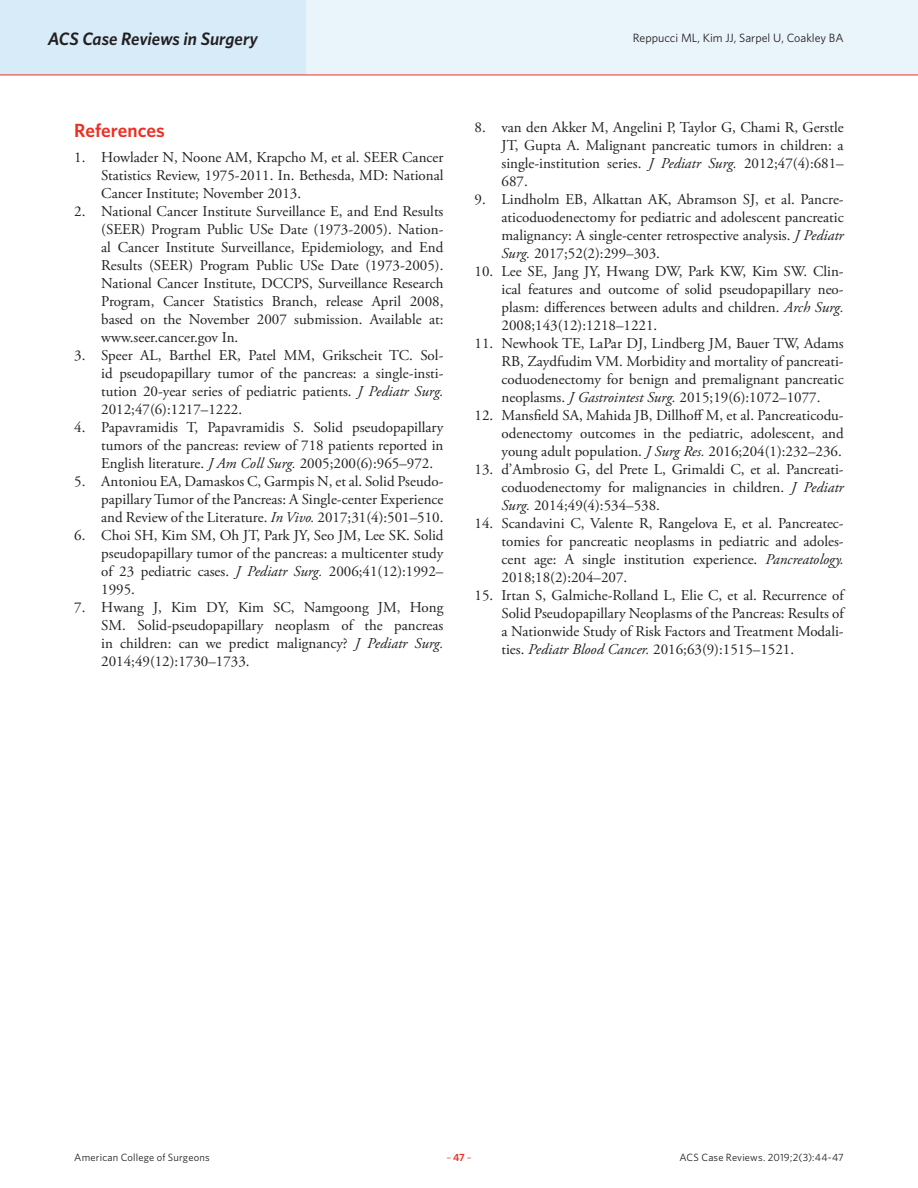
<style>
.page{position:relative;width:918px;height:1188px;background:#fff}
.page>*{position:absolute;margin:0;border:0;box-sizing:border-box;transform-origin:0 0}
.Article_Subhead{font:600 19.2px "Whitney";color:#ee2e22}
.t1{font:italic 600 18px "Whitney";letter-spacing:-.005em;color:#231f20}
.t2{font:15px/18px "Adobe Garamond Pro";color:#231f20;text-align:justify}
.t3{font:12px "Whitney";color:#231f20}
.t4{font:10.5px "Whitney";letter-spacing:.015em;color:#231f20}
.t5{font:10.5px "Whitney";color:#ee2e22}
.s1{font-style:italic}
.s2{font-weight:600}
</style>
<div class="page">
<div style="left:0;top:0;width:918px;height:75px;background:#eaf5fb"></div>
<div style="left:0;top:0;width:306px;height:75px;background:#d7ebf8"></div>
<hr style="left:0;top:75px;width:918px;height:1px;background:#ee2e22">
<p class="t1" style="left:48px;top:26px;width:212px">ACS Case Reviews in Surgery</p>
<p class="t3" style="left:633px;top:30px;width:212px">Reppucci ML, Kim JJ, Sarpel U, Coakley BA</p>
<p class="Article_Subhead" style="left:74px;top:117px;width:92px">References</p>
<p class="t2" style="left:101px;top:149px;width:344px;text-indent:-27px">1. Howlader N, Noone AM, Krapcho M, et al. SEER Cancer Statistics Review, 1975-2011. In. Bethesda, MD: National Cancer Institute; November 2013.</p>
<p class="t2" style="left:101px;top:203px;width:344px;text-indent:-27px">2. National Cancer Institute Surveillance E, and End Results (SEER) Program Public USe Date (1973-2005). Nation&shy;al Cancer Institute Surveillance, Epidemiology, and End Results (SEER) Program Public USe Date (1973-2005).<br>National Cancer Institute, DCCPS, Surveillance Research Program, Cancer Statistics Branch, release April 2008, based on the November 2007 submission. Available at: www.seer.cancer.gov In.</p>
<p class="t2" style="left:101px;top:347px;width:344px;text-indent:-27px">3. Speer AL, Barthel ER, Patel MM, Grikscheit TC. Sol&shy;id pseudopapillary tumor of the pancreas: a single-insti&shy;tution 20-year series of pediatric patients. <span class="s1">J Pediatr Surg.<br></span>2012;47(6):1217–1222.</p>
<p class="t2" style="left:101px;top:419px;width:344px;text-indent:-27px">4. Papavramidis T, Papavramidis S. Solid pseudopapillary tumors of the pancreas: review of 718 patients reported in English literature. <span class="s1">J Am Coll Surg.</span> 2005;200(6):965–972.</p>
<p class="t2" style="left:101px;top:473px;width:344px;text-indent:-27px">5. Antoniou EA, Damaskos C, Garmpis N, et al. Solid Pseudo&shy;papillary Tumor of the Pancreas: A Single-center Experience and Review of the Literature. <span class="s1">In Vivo.</span> 2017;31(4):501–510.</p>
<p class="t2" style="left:101px;top:527px;width:344px;text-indent:-27px">6. Choi SH, Kim SM, Oh JT, Park JY, Seo JM, Lee SK. Solid pseudopapillary tumor of the pancreas: a multicenter study of 23 pediatric cases. <span class="s1">J Pediatr Surg.</span> 2006;41(12):1992– 1995.</p>
<p class="t2" style="left:101px;top:599px;width:344px;text-indent:-27px">7. Hwang J, Kim DY, Kim SC, Namgoong JM, Hong SM. Solid-pseudopapillary neoplasm of the pancreas in children: can we predict malignancy? <span class="s1">J Pediatr Surg.<br></span>2014;49(12):1730–1733.</p>
<p class="t2" style="left:502px;top:119px;width:344px;text-indent:-27px">8. van den Akker M, Angelini P, Taylor G, Chami R, Gerstle JT, Gupta A. Malignant pancreatic tumors in children: a single-institution series. <span class="s1">J Pediatr Surg.</span> 2012;47(4):681– 687.</p>
<p class="t2" style="left:502px;top:191px;width:344px;text-indent:-27px">9. Lindholm EB, Alkattan AK, Abramson SJ, et al. Pancre&shy;aticoduodenectomy for pediatric and adolescent pancreatic malignancy: A single-center retrospective analysis. <span class="s1">J Pediatr Surg.</span> 2017;52(2):299–303.</p>
<p class="t2" style="left:502px;top:263px;width:344px;text-indent:-27px">10. Lee SE, Jang JY, Hwang DW, Park KW, Kim SW. Clin&shy;ical features and outcome of solid pseudopapillary neo&shy;plasm: differences between adults and children. <span class="s1">Arch Surg.<br></span>2008;143(12):1218–1221.</p>
<p class="t2" style="left:502px;top:335px;width:344px;text-indent:-27px">11. Newhook TE, LaPar DJ, Lindberg JM, Bauer TW, Adams RB, Zaydfudim VM. Morbidity and mortality of pancreati&shy;coduodenectomy for benign and premalignant pancreatic neoplasms. <span class="s1">J Gastrointest Surg.</span> 2015;19(6):1072–1077.</p>
<p class="t2" style="left:502px;top:407px;width:344px;text-indent:-27px">12. Mansfield SA, Mahida JB, Dillhoff M, et al. Pancreaticodu&shy;odenectomy outcomes in the pediatric, adolescent, and young adult population. <span class="s1">J Surg Res.</span> 2016;204(1):232–236.</p>
<p class="t2" style="left:502px;top:461px;width:344px;text-indent:-27px">13. d’Ambrosio G, del Prete L, Grimaldi C, et al. Pancreati&shy;coduodenectomy for malignancies in children. <span class="s1">J Pediatr Surg.</span> 2014;49(4):534–538.</p>
<p class="t2" style="left:502px;top:515px;width:344px;text-indent:-27px">14. Scandavini C, Valente R, Rangelova E, et al. Pancreatec&shy;tomies for pancreatic neoplasms in pediatric and adoles&shy;cent age: A single institution experience. <span class="s1">Pancreatology.<br></span>2018;18(2):204–207.</p>
<p class="t2" style="left:502px;top:587px;width:344px;text-indent:-27px">15. Irtan S, Galmiche-Rolland L, Elie C, et al. Recurrence of Solid Pseudopapillary Neoplasms of the Pancreas: Results of a Nationwide Study of Risk Factors and Treatment Modali&shy;ties. <span class="s1">Pediatr Blood Cancer.</span> 2016;63(9):1515–1521.</p>
<p class="t4" style="left:74px;top:1150px;width:137px">American College of Surgeons</p>
<p class="t5" style="left:447px;top:1150px;width:26px">–<span class="s2">47</span>–</p>
<p class="t4" style="left:679px;top:1150px;width:166px">ACS Case Reviews. 2019;2(3):44-47</p>
</div>
